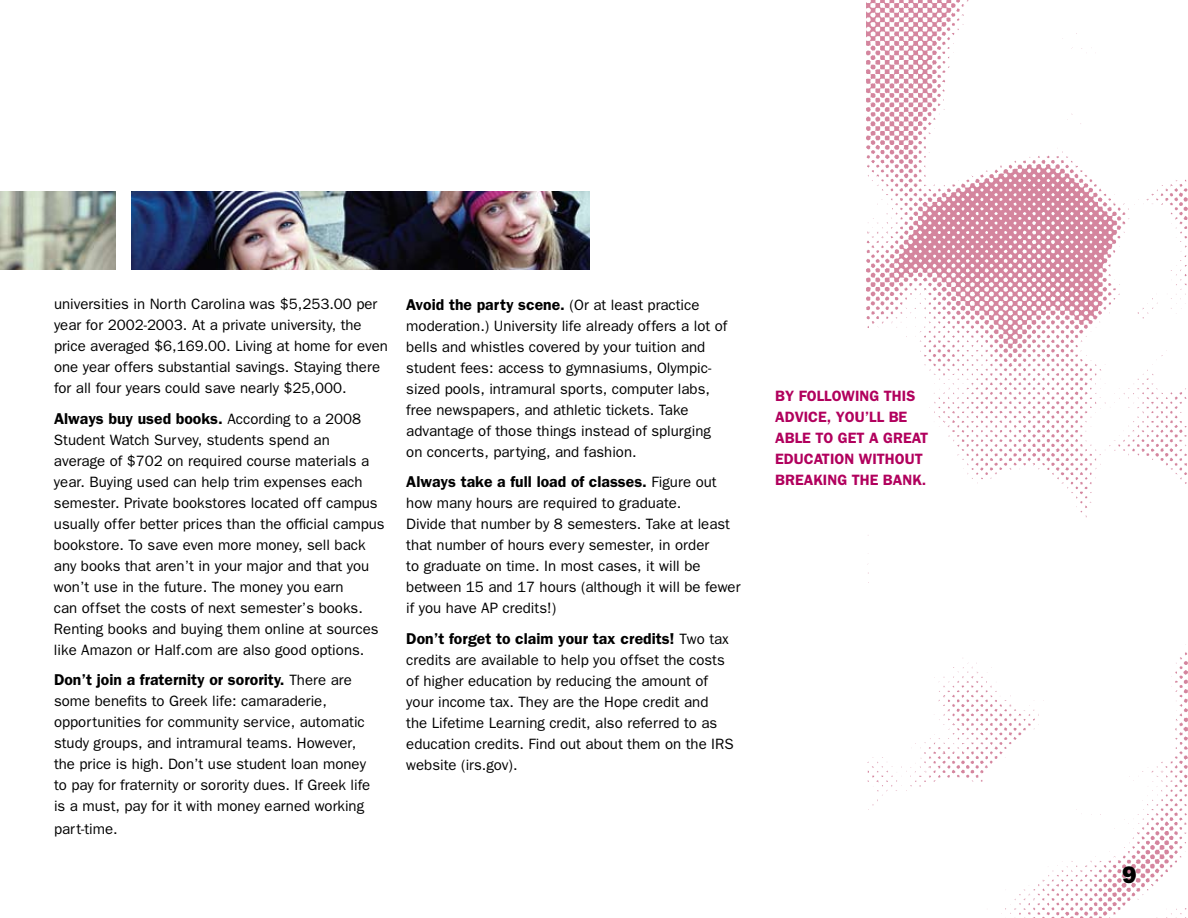
<style>
.page{position:relative;width:1188px;height:918px;background:#fff}
.page>*{position:absolute;margin:0;border:0;box-sizing:border-box;transform-origin:0 0}
.t1{font:800 24px "Franklin Gothic";color:#000}
.t2{font:600 15.75px "Franklin Gothic";color:#000}
.t3{font:15px/21px "Franklin Gothic";color:#000}
.t4{font:600 15px/21px "Franklin Gothic";color:#b1005d}
.s1{font-weight:400;font-size:15px}
</style>
<div class="page">
<img style="left:0;top:191px;width:116px;height:79px">
<img style="left:867px;top:0;width:321px;height:918px">
<img style="left:131px;top:191px;width:458px;height:79px">
<p class="t3" style="left:54px;top:293px;width:335px">universities in North Carolina was $5,253.00 per year for 2002-2003. At a private university, the price averaged $6,169.00. Living at home for even one year offers substantial savings. Staying there for all four years could save nearly $25,000.</p>
<p class="t2" style="left:54px;top:409px;width:309px">Always buy used books. <span class="s1">According to a 2008</span></p>
<p class="t3" style="left:54px;top:429px;width:332px">Student Watch Survey, students spend an average of $702 on required course materials a year. Buying used can help trim expenses each semester. Private bookstores located off campus usually offer better prices than the official campus bookstore. To save even more money, sell back any books that aren’t in your major and that you won’t use in the future. The money you earn<br>can offset the costs of next semester’s books.<br>Renting books and buying them online at sources like Amazon or H alf.com are also good options.</p>
<p class="t2" style="left:54px;top:671px;width:299px">Don’t join a fraternity or sorority. <span class="s1">There are</span></p>
<p class="t3" style="left:54px;top:690px;width:318px">some benefits to Greek life: camaraderie, opportunities for community service, automatic study groups, and intramural teams. H owever, the price is high. Don’t use student loan money to pay for fraternity or sorority dues. If Greek life is a must, pay for it with money earned working</p>
<p class="t3" style="left:54px;top:818px;width:65px">part-time.</p>
<p class="t2" style="left:406px;top:295px;width:295px">Avoid the party scene. <span class="s1">(Or at least practice</span></p>
<p class="t3" style="left:406px;top:315px;width:323px">moderation.) U niversity life already offers a lot of bells and whistles covered by your tuition and student fees: access to gymnasiums, Olympic&shy;sized pools, intramural sports, computer labs, free newspapers, and athletic tickets. Take advantage of those things instead of splurging on concerts, partying, and fashion.</p>
<p class="t2" style="left:406px;top:473px;width:312px">Always take a full load of classes. <span class="s1">Figure out</span></p>
<p class="t3" style="left:406px;top:492px;width:336px">how many hours are required to graduate.<br>Divide that number by 8 semesters. Take at least that number of hours every semester, in order<br>to graduate on time. I n most cases, it will be between 15 and 17 hours (although it will be fewer if you have AP credits!)</p>
<p class="t2" style="left:406px;top:629px;width:324px">Don’t forget to claim your tax credits! <span class="s1">Two tax</span></p>
<p class="t3" style="left:406px;top:649px;width:329px">credits are available to help you offset the costs of higher education by reducing the amount of your income tax. They are the Hope credit and<br>the Lifetime Learning credit, also referred to as education credits. Find out about them on the IRS website (irs.gov).</p>
<p class="t4" style="left:775px;top:385px;width:134px;text-indent:109px">this advice, you’ll be able</p>
<p class="t4" style="left:775px;top:385px;width:41px">By follo</p>
<p class="t4" style="left:842px;top:385px;width:22px">wing</p>
<p class="t4" style="left:815px;top:427px;width:33px">to get</p>
<p class="t4" style="left:869px;top:427px;width:24px">a great</p>
<p class="t4" style="left:775px;top:448px;width:10px">education</p>
<p class="t4" style="left:859px;top:448px;width:47px">without</p>
<p class="t4" style="left:775px;top:469px;width:11px">brea</p>
<p class="t4" style="left:813px;top:469px;width:19px">king</p>
<p class="t4" style="left:852px;top:469px;width:42px">the ban</p>
<p class="t4" style="left:912px;top:469px;width:16px">k.</p>
<h1 class="t1" style="left:1122px;top:861px;width:16px">9</h1>
</div>
